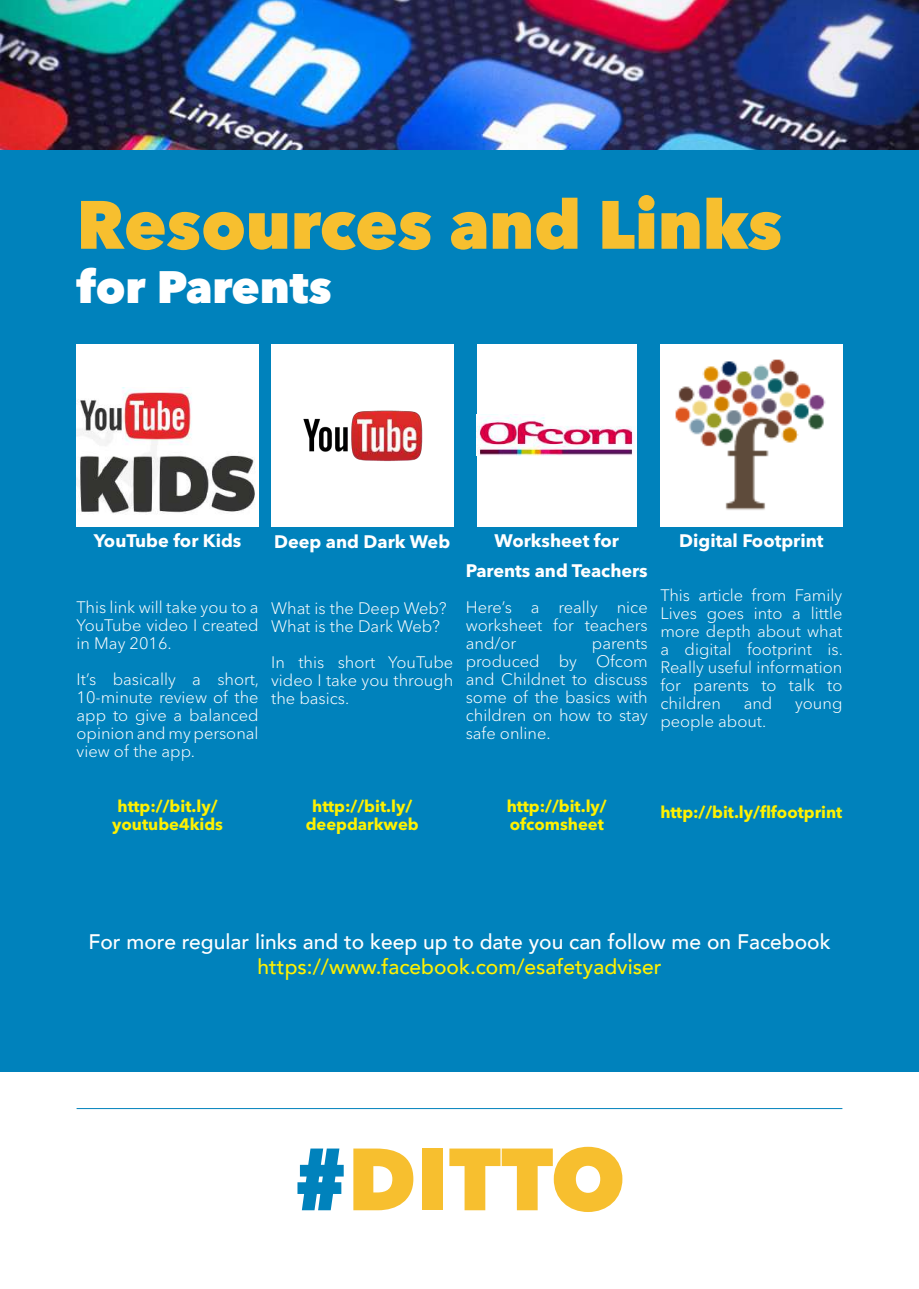
<style>
.page{position:relative;width:919px;height:1289px;background:#fff}
.page>*{position:absolute;margin:0;border:0;box-sizing:border-box;transform-origin:0 0}
.t1{font:800 87.15px "Avenir Next LT Pro";color:#f7bf2f}
.t2{font:800 67.5px "Avenir Next LT Pro";color:#f7bf2f}
.t3{font:800 45px "Avenir Next LT Pro";color:#fff}
.t4{font:500 21px "Avenir";color:#fff}
.t5{font:500 21px "Avenir";color:#fff101}
.t6{font:700 18px/30px "Avenir Next LT Pro";color:#fff;text-align:center}
.t7{font:300 16.5px/18px "Avenir Next LT Pro";color:#fff;text-align:justify}
.t8{font:700 16.5px/18px "Avenir Next LT Pro";color:#fff101;text-align:center}
.s1{color:#0082bc}
</style>
<div class="page">
<hr style="left:77px;top:1108px;width:765px;height:1px;background:#0082bc">
<img style="left:0;top:0;width:918px;height:151px">
<div style="left:0;top:151px;width:918px;height:920px;background:#0082bc"></div>
<div style="left:77px;top:344px;width:181px;height:182px;background:#fff"></div>
<img style="left:77px;top:388px;width:178px;height:126px">
<div style="left:477px;top:344px;width:159px;height:182px;background:#fff"></div>
<img style="left:477px;top:415px;width:158px;height:40px">
<div style="left:660px;top:344px;width:182px;height:182px;background:#fff"></div>
<img style="left:675px;top:359px;width:151px;height:151px">
<div style="left:271px;top:344px;width:182px;height:182px;background:#fff"></div>
<img style="left:303px;top:410px;width:120px;height:51px">
<h2 class="t2" style="left:77px;top:183px;width:707px">Resources and Links</h2>
<h3 class="t3" style="left:77px;top:259px;width:257px">for Parents</h3>
<p class="t6" style="left:94px;top:526px;width:149px">YouTube for Kids</p>
<p class="t6" style="left:274px;top:526px;width:177px">Deep and Dark Web</p>
<p class="t7" style="left:77px;top:598px;width:183px">This link will take you to a YouTube video I created in May 2016.</p>
<p class="t7" style="left:77px;top:670px;width:184px">It’s basically a short, 10-minute review of the app to give a balanced opinion and my personal view of the app.</p>
<p class="t8" style="left:112px;top:796px;width:112px">http://bit.ly/ youtube4kids</p>
<p class="t7" style="left:271px;top:599px;width:177px">What is the Deep Web?<br>What is the Dark Web?</p>
<p class="t7" style="left:271px;top:653px;width:183px">In this short YouTube video I take you through the basics.</p>
<p class="t8" style="left:305px;top:797px;width:114px">http://bit.ly/ deepdarkweb</p>
<p class="t6" style="left:465px;top:526px;width:183px">Worksheet for<br>Parents and Teachers</p>
<p class="t7" style="left:465px;top:598px;width:183px">Here’s a really nice worksheet for teachers and/or</p>
<p class="t7" style="left:465px;top:634px;width:183px;text-indent:126px">parents produced by Ofcom and Childnet to discuss some of the basics with children on how to stay safe online.</p>
<p class="t6" style="left:679px;top:526px;width:146px">Digital Footprint</p>
<p class="t7" style="left:660px;top:586px;width:184px">This article from Family Lives goes into a little more depth about what a digital footprint is.<br>Really useful information for parents to talk to children</p>
<p class="t7" style="left:743px;top:694px;width:30px">and</p>
<p class="t7" style="left:795px;top:694px;width:49px">young</p>
<p class="t7" style="left:660px;top:712px;width:107px">people about.</p>
<p class="t8" style="left:506px;top:796px;width:102px;text-align:left">http://bit.ly/ ofcomsheet</p>
<p class="t8" style="left:660px;top:802px;width:183px">http://bit.ly/flfootprint</p>
<p class="t4" style="left:88px;top:923px;width:743px">For more regular links and to keep up to date you can follow me on Facebook</p>
<p class="t5" style="left:257px;top:948px;width:405px">https://www.facebook.com/esafetyadviser</p>
<h1 class="t1" style="left:293px;top:1125px;width:333px"><span class="s1">#</span>DITTO</h1>
</div>
